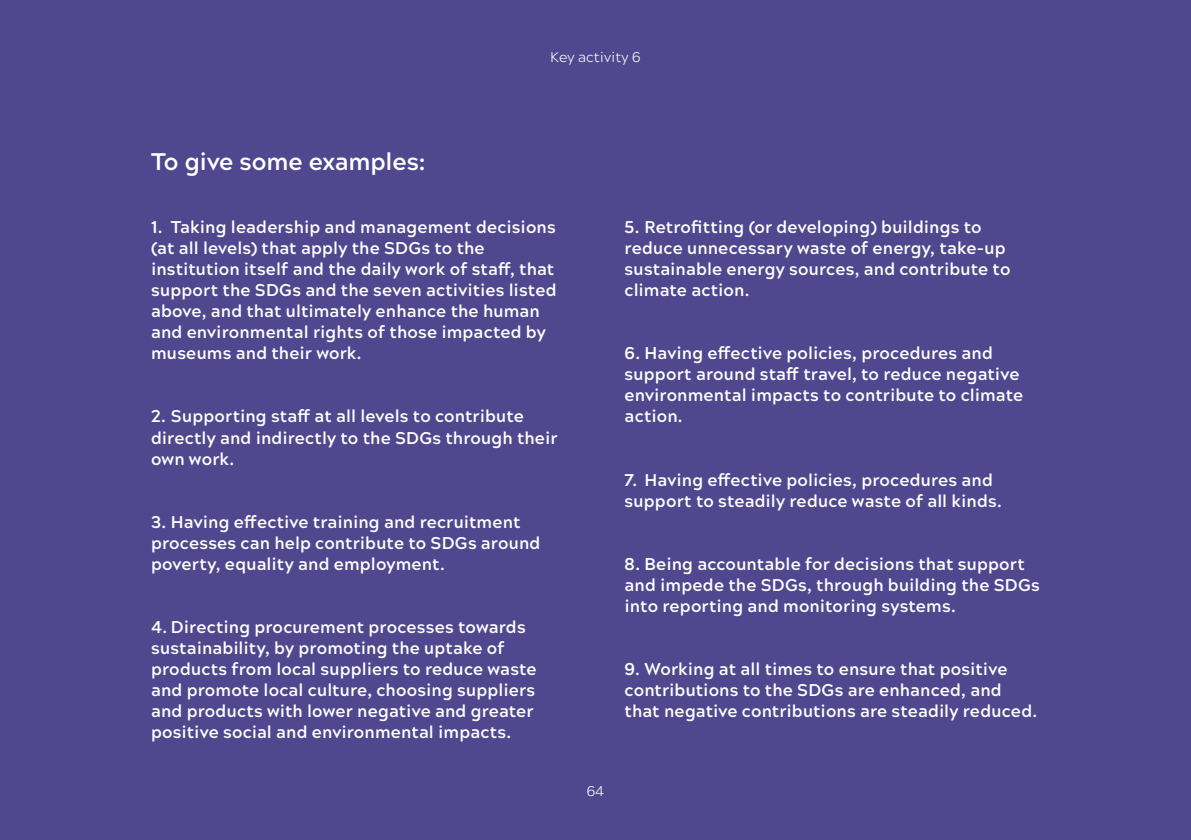
<style>
.page{position:relative;width:1191px;height:840px;background:#fff}
.page>*{position:absolute;margin:0;border:0;box-sizing:border-box;transform-origin:0 0}
.Intros___sections{font:700 24px "Acherus Grotesque";letter-spacing:-.005em;color:#fff}
.Body_copy___regular{font:700 17px/21px "Acherus Grotesque";letter-spacing:.01em;color:#fff}
.t1{font:300 14px "Acherus Grotesque";color:#fff}
</style>
<div class="page">
<div style="left:0;top:0;width:1191px;height:839px;background:#51478f"></div>
<p class="Intros___sections" style="left:151px;top:141px;width:276px">To give some examples:</p>
<p class="t1" style="left:550px;top:46px;width:92px">Key activity 6</p>
<p class="Body_copy___regular" style="left:151px;top:215px;width:407px">1. Taking leadership and management decisions (at all levels) that apply the SDGs to the institution itself and the daily work of staff, that support the SDGs and the seven activities listed above, and that ultimately enhance the human and environmental rights of those impacted by museums and their work.</p>
<p class="Body_copy___regular" style="left:151px;top:404px;width:408px">2. Supporting staff at all levels to contribute directly and indirectly to the SDGs through their own work.</p>
<p class="Body_copy___regular" style="left:151px;top:509px;width:391px">3. Having effective training and recruitment processes can help contribute to SDGs around poverty, equality and employment.</p>
<p class="Body_copy___regular" style="left:151px;top:614px;width:387px">4. Directing procurement processes towards sustainability, by promoting the uptake of products from local suppliers to reduce waste and promote local culture, choosing suppliers and products with lower negative and greater positive social and environmental impacts.</p>
<p class="Body_copy___regular" style="left:624px;top:215px;width:387px">5. Retrofitting (or developing) buildings to reduce unnecessary waste of energy, take-up sustainable energy sources, and contribute to climate action.</p>
<p class="Body_copy___regular" style="left:624px;top:341px;width:400px">6. Having effective policies, procedures and support around staff travel, to reduce negative environmental impacts to contribute to climate action.</p>
<p class="Body_copy___regular" style="left:624px;top:467px;width:379px">7. Having effective policies, procedures and support to steadily reduce waste of all kinds.</p>
<p class="Body_copy___regular" style="left:624px;top:551px;width:417px">8. Being accountable for decisions that support and impede the SDGs, through building the SDGs into reporting and monitoring systems.</p>
<p class="Body_copy___regular" style="left:624px;top:656px;width:414px">9. Working at all times to ensure that positive contributions to the SDGs are enhanced, and that negative contributions are steadily reduced.</p>
<p class="t1" style="left:586px;top:778px;width:19px">64</p>
</div>
